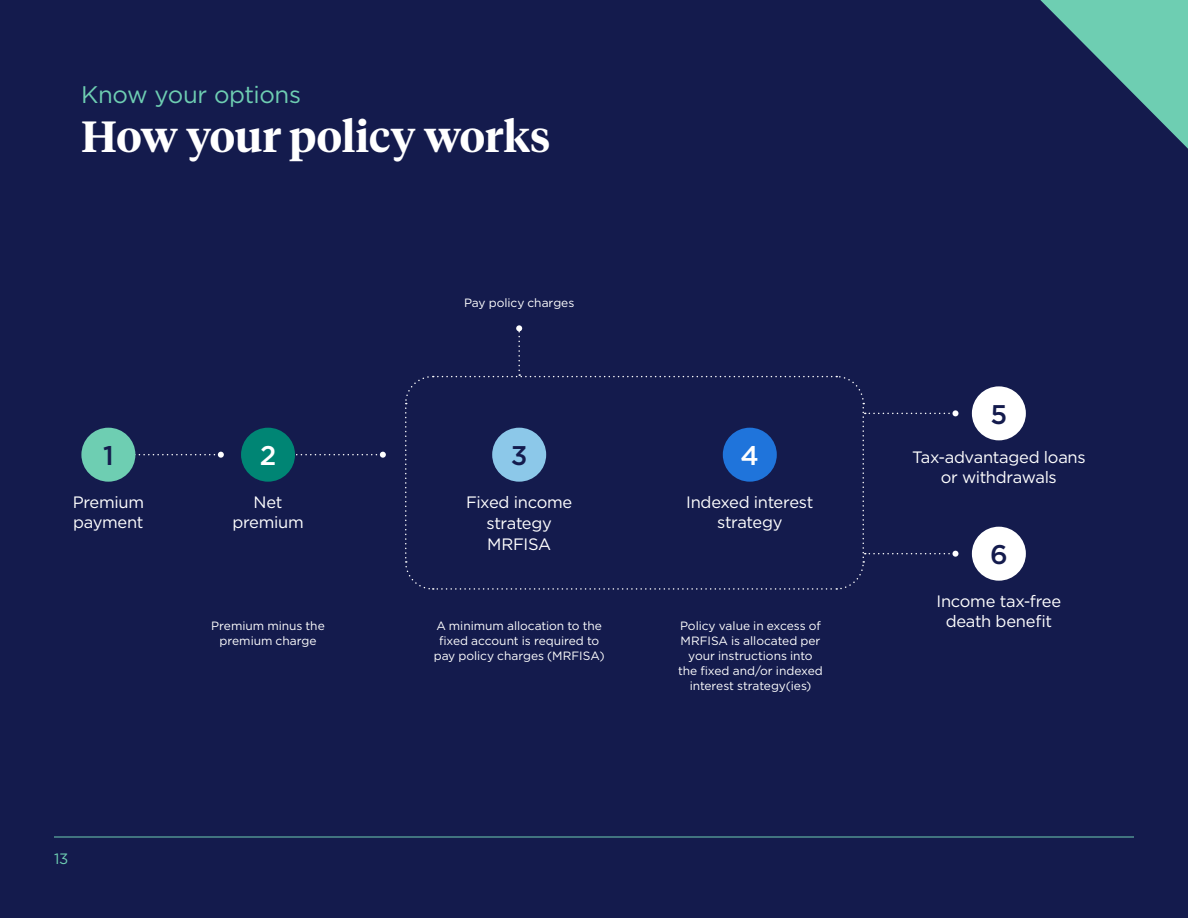
<style>
.page{position:relative;width:1188px;height:918px;background:#141b4d}
.page>*{position:absolute;margin:0;border:0;box-sizing:border-box;transform-origin:0 0}
.page_header{font:600 43.5px "Tiempos Headline";color:#fff}
.t1{font:500 27px "Gotham";color:#141b4d}
.t2{font:500 27px "Gotham";color:#fff}
.page_subhead{font:24px "Gotham";letter-spacing:-.015em;color:#6eceb2}
.t3{font:16.5px/19.5px "Gotham";letter-spacing:-.02em;color:#fff;text-align:center}
.t4{font:15px "Gotham";color:#6eceb2}
.t5{font:12px/15px "Gotham";letter-spacing:-.005em;color:#fff;text-align:center}
</style>
<div class="page">
<hr style="left:54px;top:837px;width:1080px;height:1px;background:#6eceb2">
<svg style="left:1040px;top:0;width:148px;height:149px"></svg>
<svg style="left:135px;top:452px;width:89px;height:6px"></svg>
<svg style="left:296px;top:452px;width:90px;height:6px"></svg>
<div style="left:81px;top:428px;width:54px;height:54px;background:#6eceb2;border-radius:50%"></div>
<div style="left:241px;top:428px;width:54px;height:54px;background:#008574;border-radius:50%"></div>
<div style="left:972px;top:386px;width:54px;height:54px;background:#fff;border-radius:50%"></div>
<svg style="left:405px;top:325px;width:553px;height:265px"></svg>
<div style="left:972px;top:527px;width:54px;height:54px;background:#fff;border-radius:50%"></div>
<p class="page_subhead" style="left:81px;top:79px;width:221px">Know your options</p>
<p class="page_header" style="left:81px;top:106px;width:471px">How your policy works</p>
<p class="t1" style="left:103px;top:438px;width:12px">1</p>
<p class="t3" style="left:73px;top:492px;width:73px;text-align:left">Premium payment</p>
<p class="t2" style="left:260px;top:438px;width:18px">2</p>
<p class="t3" style="left:232px;top:492px;width:73px">Net premium</p>
<p class="t5" style="left:211px;top:618px;width:115px">Premium minus the premium charge</p>
<p class="t4" style="left:54px;top:849px;width:16px">13</p>
<p class="t5" style="left:464px;top:295px;width:112px">Pay policy charges</p>
<p class="t1" style="left:511px;top:438px;width:18px">3</p>
<p class="t3" style="left:466px;top:492px;width:108px;line-height:21px">Fixed income strategy</p>
<p class="t3" style="left:487px;top:534px;width:66px">MRFISA</p>
<p class="t5" style="left:434px;top:618px;width:172px">A minimum allocation to the fixed account is required to pay policy charges (MRFISA)</p>
<p class="t2" style="left:741px;top:438px;width:20px">4</p>
<p class="t3" style="left:686px;top:492px;width:129px">Indexed interest strategy</p>
<p class="t5" style="left:678px;top:618px;width:146px">Policy value in excess of<br>MRFISA is allocated per your instructions into the fixed and/or indexed interest strategy(ies)</p>
<p class="t1" style="left:990px;top:397px;width:18px">5</p>
<p class="t3" style="left:912px;top:447px;width:175px">Tax-advantaged loans or withdrawals</p>
<p class="t1" style="left:990px;top:537px;width:19px">6</p>
<p class="t3" style="left:937px;top:591px;width:126px">Income tax-free death benefit</p>
</div>
